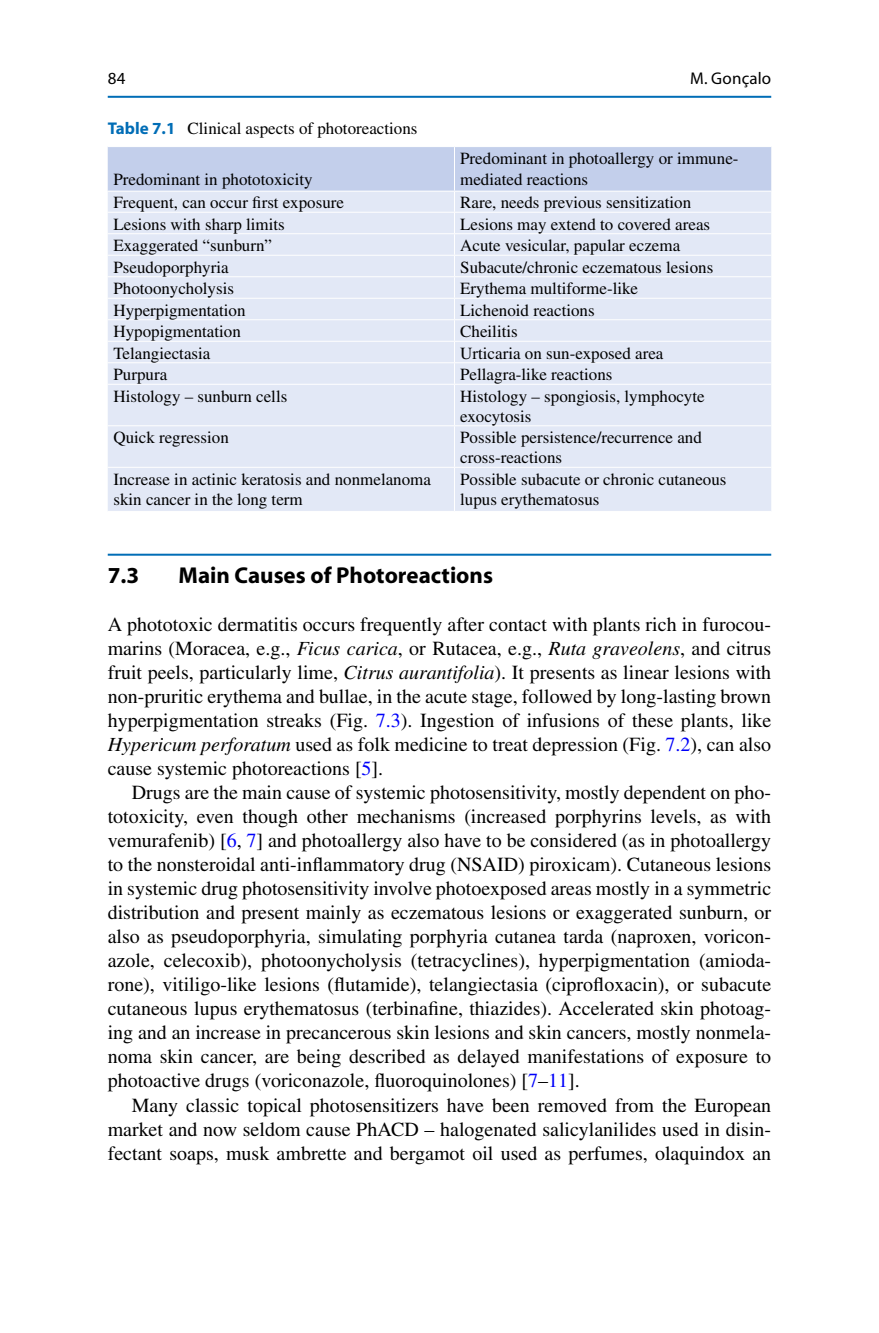
<style>
.page{position:relative;width:879px;height:1333px;background:#fff}
.page>*{position:absolute;margin:0;border:0;box-sizing:border-box;transform-origin:0 0}
.t1{font:700 23px "Kbkvdl Myriad";color:#000}
.t2{font:20px/24px "Bfjbbn Times";color:#000;text-align:justify}
.t3{font:17px/20px "Bfjbbn Times";color:#000}
.t4{font:17px "Xjwrsv Myriad";letter-spacing:.01em;color:#000}
.s1{font-family:"Kbkvdl Myriad";font-weight:700;color:#006db6}
.s2{font-family:"Lrykjv Times";font-style:italic}
.s3{color:#0000fa}
</style>
<div class="page">
<hr style="left:108px;top:553px;width:663px;height:2px;background:#006db6">
<div style="left:108px;top:385px;width:663px;height:126px;background:#e2e8f6"></div>
<svg style="left:108px;top:147px;width:663px;height:237px;background:#dde4f4"></svg>
<hr style="left:454px;top:385px;width:1px;height:40px;background:#fff">
<hr style="left:108px;top:425px;width:663px;height:1px;background:#fff">
<hr style="left:454px;top:426px;width:1px;height:41px;background:#fff">
<hr style="left:455px;top:467px;width:316px;height:1px;background:#fff">
<hr style="left:108px;top:467px;width:347px;height:1px;background:#fff">
<hr style="left:454px;top:468px;width:1px;height:43px;background:#fff">
<hr style="left:108px;top:96px;width:663px;height:2px;background:#006db6">
<p class="t4" style="left:108px;top:72px;width:19px">84</p>
<p class="t3" style="left:108px;top:120px;width:311px"><span class="s1">Table 7.1</span> Clinical aspects of photoreactions</p>
<p class="t3" style="left:113px;top:170px;width:201px">Predominant in phototoxicity</p>
<p class="t4" style="left:690px;top:72px;width:83px">M. Gonçalo</p>
<p class="t3" style="left:460px;top:150px;width:280px">Predominant in photoallergy or immune&shy;mediated reactions</p>
<p class="t3" style="left:113px;top:194px;width:232px">Frequent, can occur first exposure</p>
<p class="t3" style="left:460px;top:194px;width:232px">Rare, needs previous sensitization</p>
<p class="t3" style="left:113px;top:215px;width:173px">Lesions with sharp limits</p>
<p class="t3" style="left:460px;top:215px;width:251px">Lesions may extend to covered areas</p>
<p class="t3" style="left:113px;top:237px;width:160px">Exaggerated “sunburn”</p>
<p class="t3" style="left:460px;top:237px;width:221px">Acute vesicular, papular eczema</p>
<p class="t3" style="left:113px;top:258px;width:117px">Pseudoporphyria</p>
<p class="t3" style="left:460px;top:258px;width:255px">Subacute/chronic eczematous lesions</p>
<p class="t3" style="left:113px;top:280px;width:122px">Photoonycholysis</p>
<p class="t3" style="left:460px;top:280px;width:179px">Erythema multiforme-like</p>
<p class="t3" style="left:113px;top:301px;width:134px">Hyperpigmentation</p>
<p class="t3" style="left:460px;top:301px;width:136px">Lichenoid reactions</p>
<p class="t3" style="left:113px;top:323px;width:129px">Hypopigmentation</p>
<p class="t3" style="left:460px;top:323px;width:59px">Cheilitis</p>
<p class="t3" style="left:113px;top:344px;width:99px">Telangiectasia</p>
<p class="t3" style="left:460px;top:344px;width:205px">Urticaria on sun-exposed area</p>
<p class="t3" style="left:113px;top:366px;width:55px">Purpura</p>
<p class="t3" style="left:460px;top:366px;width:154px">Pellagra-like reactions</p>
<p class="t3" style="left:113px;top:387px;width:175px">Histology – sunburn cells</p>
<p class="t3" style="left:460px;top:387px;width:246px">Histology – spongiosis, lymphocyte exocytosis</p>
<p class="t3" style="left:113px;top:429px;width:117px">Quick regression</p>
<p class="t3" style="left:460px;top:429px;width:243px">Possible persistence/recurrence and cross-reactions</p>
<p class="t3" style="left:113px;top:470px;width:319px">Increase in actinic keratosis and nonmelanoma skin cancer in the long term</p>
<p class="t3" style="left:460px;top:470px;width:268px">Possible subacute or chronic cutaneous lupus erythematosus</p>
<p class="t1" style="left:108px;top:567px;width:33px">7.3</p>
<p class="t1" style="left:179px;top:567px;width:316px">Main Causes of Photoreactions</p>
<p class="t2" style="left:108px;top:614px;width:665px">A phototoxic dermatitis occurs frequently after contact with plants rich in furocou&shy;marins (Moracea, e.g., <span class="s2">Ficus carica</span> , or Rutacea, e.g., <span class="s2">Ruta graveolens</span> , and citrus fruit peels, particularly lime, <span class="s2">Citrus aurantifolia</span> ). It presents as linear lesions with non-pruritic erythema and bullae, in the acute stage, followed by long-lasting brown hyperpigmentation streaks (Fig. <span class="s3">7.3</span> ). Ingestion of infusions of these plants, like <span class="s2">Hypericum perforatum</span> used as folk medicine to treat depression (Fig. <span class="s3">7.2</span> ), can also cause systemic photoreactions [ <span class="s3">5</span> ].</p>
<p class="t2" style="left:108px;top:782px;width:665px;text-indent:24px">Drugs are the main cause of systemic photosensitivity, mostly dependent on pho&shy;totoxicity, even though other mechanisms (increased porphyrins levels, as with vemurafenib) [ <span class="s3">6</span> , <span class="s3">7</span> ] and photoallergy also have to be considered (as in photoallergy to the nonsteroidal anti-inflammatory drug (NSAID) piroxicam). Cutaneous lesions in systemic drug photosensitivity involve photoexposed areas mostly in a symmetric distribution and present mainly as eczematous lesions or exaggerated sunburn, or also as pseudoporphyria, simulating porphyria cutanea tarda (naproxen, voricon&shy;azole, celecoxib), photoonycholysis (tetracyclines), hyperpigmentation (amioda&shy;rone), vitiligo-like lesions (flutamide), telangiectasia (ciprofloxacin), or subacute cutaneous lupus erythematosus (terbinafine, thiazides). Accelerated skin photoag&shy;ing and an increase in precancerous skin lesions and skin cancers, mostly nonmela&shy;noma skin cancer, are being described as delayed manifestations of exposure to photoactive drugs (voriconazole, fluoroquinolones) [ <span class="s3">7</span> – <span class="s3">11</span> ].</p>
<p class="t2" style="left:108px;top:1094px;width:665px;text-indent:24px">Many classic topical photosensitizers have been removed from the European market and now seldom cause PhACD – halogenated salicylanilides used in disin&shy;fectant soaps, musk ambrette and bergamot oil used as perfumes, olaquindox an</p>
</div>
